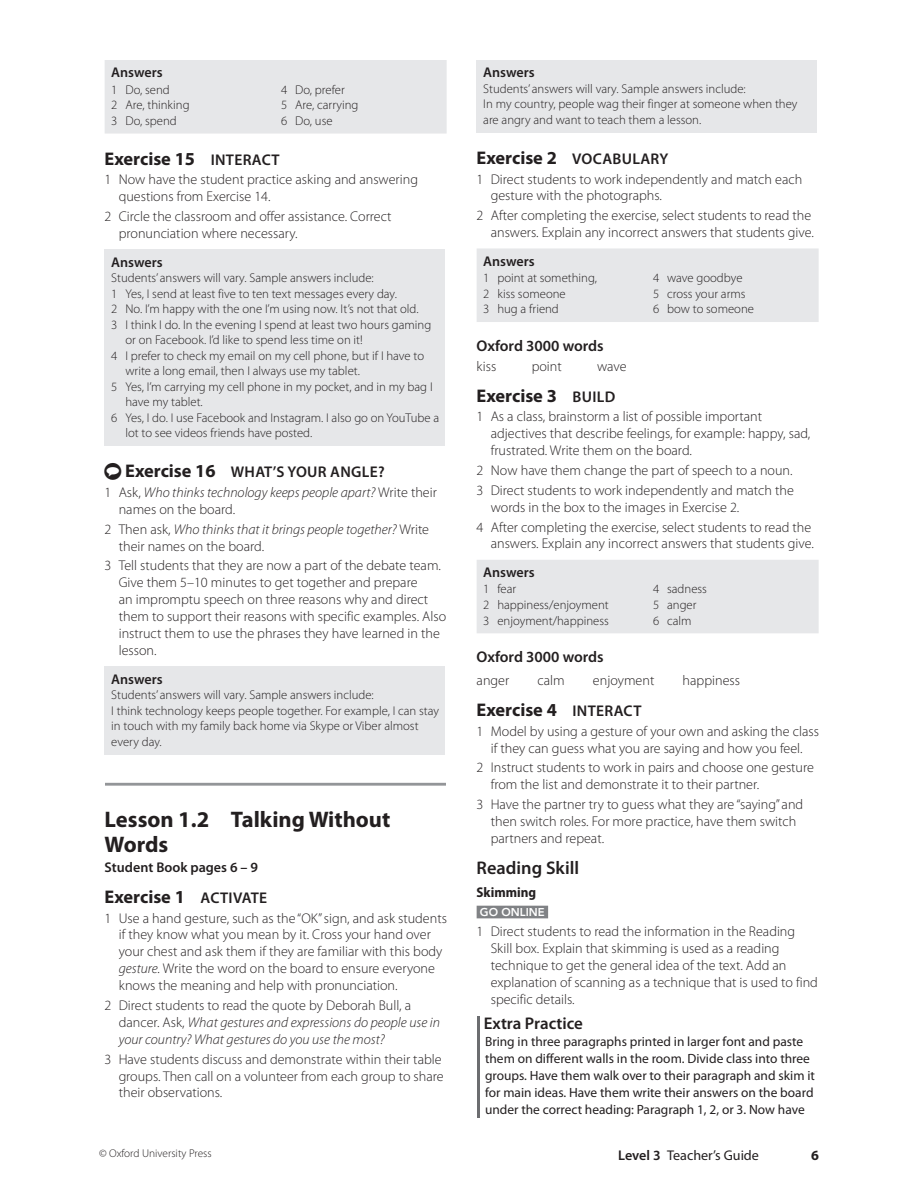
<style>
.page{position:relative;width:918px;height:1188px;background:#fff}
.page>*{position:absolute;margin:0;border:0;box-sizing:border-box;transform-origin:0 0}
.t1{font:700 22.65px/25.3px "Myriad Pro";color:#231f20}
.t2{font:700 18.3px "Myriad Pro";color:#231f20}
.t3{font:600 18.3px "Myriad Pro";color:#231f20}
.t4{font:600 16.95px "Myriad Pro";color:#231f20}
.t5{font:600 15.45px "Myriad Pro";letter-spacing:.02em;color:#231f20}
.t6{font:600 15.45px "Myriad Pro";color:#231f20}
.t7{font:300 14.1px/17px "Myriad Pro";color:#231f20}
.t8{font:italic 300 14.1px/17px "Myriad Pro";color:#231f20}
.t9{font:600 14.1px "Myriad Pro";color:#231f20}
.t10{font:14.1px "Myriad Pro";color:#231f20}
.t11{font:700 semi-condensed 14.1px "Myriad Pro";color:#231f20}
.t12{font:700 14.1px "Myriad Pro";color:#231f20}
.t13{font:13.35px/17px "Myriad Pro";color:#231f20}
.t14{font:300 12.75px/15.5px "Myriad Pro";color:#231f20}
.t15{font:300 11.25px "Myriad Pro";color:#231f20}
.t16{font:800 11.25px "Avenir LT Std";color:#fff}
.s1{font-weight:600;font-size:15.45px}
.s2{font-weight:700;font-size:18.3px}
.s3{font-style:normal}
.s4{font-style:italic}
.s5{font-weight:600}
</style>
<div class="page">
<div style="left:477px;top:906px;width:71px;height:12px;background:#808285"></div>
<hr style="left:477px;top:1016px;width:3px;height:17px;background:#6c6d70">
<hr style="left:477px;top:1032px;width:3px;height:85px;background:#6c6d70">
<div style="left:477px;top:60px;width:340px;height:73px;background:#e6e7e9"></div>
<div style="left:477px;top:248px;width:342px;height:74px;background:#e6e7e9"></div>
<div style="left:477px;top:560px;width:342px;height:73px;background:#e6e7e9"></div>
<hr style="left:105px;top:783px;width:341px;height:3px;background:#939598">
<div style="left:105px;top:60px;width:342px;height:74px;background:#e6e7e9"></div>
<div style="left:105px;top:249px;width:340px;height:197px;background:#e6e7e9"></div>
<div style="left:105px;top:666px;width:340px;height:89px;background:#e6e7e9"></div>
<p class="t9" style="left:111px;top:67px;width:53px">Answers</p>
<p class="t14" style="left:111px;top:83px;width:80px">1 Do, send<br>2 Are, thinking<br>3 Do, spend</p>
<p class="t14" style="left:281px;top:83px;width:79px">4 Do, prefer<br>5 Are, carrying<br>6 Do, use</p>
<p class="t2" style="left:105px;top:151px;width:177px">Exercise 15 <span class="s1">INTERACT</span></p>
<p class="t7" style="left:119px;top:172px;width:301px;text-indent:-14px">1 Now have the student practice asking and answering questions from Exercise 14.</p>
<p class="t7" style="left:119px;top:209px;width:274px;text-indent:-14px">2 Circle the classroom and offer assistance. Correct pronunciation where necessary.</p>
<p class="t9" style="left:111px;top:257px;width:53px">Answers</p>
<p class="t14" style="left:111px;top:271px;width:264px">Students’ answers will vary. Sample answers include:</p>
<p class="t14" style="left:111px;top:287px;width:287px">1 Yes, I send at least five to ten text messages every day.</p>
<p class="t14" style="left:111px;top:302px;width:309px">2 No. I’m happy with the one I’m using now. It’s not that old.</p>
<p class="t14" style="left:111px;top:318px;width:322px">3 I think I do. In the evening I spend at least two hours gaming</p>
<p class="t14" style="left:125px;top:333px;width:239px">or on Facebook. I’d like to spend less time on it!</p>
<p class="t14" style="left:111px;top:349px;width:314px">4 I prefer to check my email on my cell phone, but if I have to</p>
<p class="t14" style="left:125px;top:364px;width:236px">write a long email, then I always use my tablet.</p>
<p class="t14" style="left:111px;top:380px;width:323px">5 Yes, I’m carrying my cell phone in my pocket, and in my bag I</p>
<p class="t14" style="left:125px;top:395px;width:79px">have my tablet.</p>
<p class="t14" style="left:111px;top:411px;width:329px">6 Yes, I do. I use Facebook and Instagram. I also go on YouTube a</p>
<p class="t14" style="left:125px;top:426px;width:188px">lot to see videos friends have posted.</p>
<p class="t5" style="left:105px;top:466px;width:282px">▼ <span class="s2">Exercise 16</span> WHAT’S YOUR ANGLE?</p>
<p class="t8" style="left:119px;top:485px;width:320px;text-indent:-14px"><span class="s3">1 Ask,</span> Who thinks technology keeps people apart? <span class="s3">Write their names on the board.</span></p>
<p class="t8" style="left:119px;top:522px;width:312px;text-indent:-14px"><span class="s3">2 Then ask,</span> Who thinks that it brings people together? <span class="s3">Write their names on the board.</span></p>
<p class="t7" style="left:119px;top:558px;width:329px;text-indent:-14px">3 Tell students that they are now a part of the debate team.<br>Give them 5–10 minutes to get together and prepare<br>an impromptu speech on three reasons why and direct them to support their reasons with specific examples. Also instruct them to use the phrases they have learned in the lesson.</p>
<p class="t9" style="left:111px;top:674px;width:53px">Answers</p>
<p class="t14" style="left:111px;top:688px;width:329px">Students’ answers will vary. Sample answers include:<br>I think technology keeps people together. For example, I can stay in touch with my family back home via Skype or Viber almost every day.</p>
<p class="t1" style="left:105px;top:808px;width:287px">Lesson 1.2 Talking Without<br>Words</p>
<p class="t9" style="left:105px;top:862px;width:155px">Student Book pages 6 – 9</p>
<p class="t2" style="left:105px;top:890px;width:164px">Exercise 1 <span class="s1">ACTIVATE</span></p>
<p class="t7" style="left:119px;top:910px;width:330px;text-indent:-14px">1 Use a hand gesture, such as the “OK” sign, and ask students if they know what you mean by it. Cross your hand over your chest and ask them if they are familiar with this body <span class="s4">gesture.</span> Write the word on the board to ensure everyone knows the meaning and help with pronunciation.</p>
<p class="t8" style="left:119px;top:998px;width:323px;text-indent:-14px"><span class="s3">2 Direct students to read the quote by Deborah Bull, a dancer. Ask,</span> What gestures and expressions do people use in your country? What gestures do you use the most?</p>
<p class="t7" style="left:119px;top:1052px;width:326px;text-indent:-14px">3 Have students discuss and demonstrate within their table groups. Then call on a volunteer from each group to share their observations.</p>
<p class="t9" style="left:483px;top:67px;width:53px">Answers</p>
<p class="t14" style="left:483px;top:82px;width:316px">Students’ answers will vary. Sample answers include:<br>In my country, people wag their finger at someone when they are angry and want to teach them a lesson.</p>
<p class="t5" style="left:477px;top:153px;width:193px"><span class="s2">Exercise 2</span> VOCABULARY</p>
<p class="t7" style="left:491px;top:171px;width:313px;text-indent:-14px">1 Direct students to work independently and match each gesture with the photographs.</p>
<p class="t7" style="left:477px;top:208px;width:339px;text-align:right">2 After completing the exercise, select students to read the answers. Explain any incorrect answers that students give.</p>
<p class="t9" style="left:483px;top:256px;width:53px">Answers</p>
<p class="t14" style="left:483px;top:271px;width:115px">1 point at something,<br>2 kiss someone<br>3 hug a friend</p>
<p class="t14" style="left:653px;top:271px;width:102px">4 wave goodbye<br>5 cross your arms<br>6 bow to someone</p>
<p class="t6" style="left:477px;top:340px;width:129px">Oxford 3000 words</p>
<p class="t7" style="left:477px;top:359px;width:21px">kiss</p>
<p class="t7" style="left:532px;top:359px;width:32px">point</p>
<p class="t7" style="left:597px;top:359px;width:31px">wave</p>
<p class="t2" style="left:477px;top:389px;width:140px">Exercise 3 <span class="s1">BUILD</span></p>
<p class="t7" style="left:491px;top:409px;width:321px;text-indent:-14px">1 As a class, brainstorm a list of possible important adjectives that describe feelings, for example: happy, sad, frustrated. Write them on the board.</p>
<p class="t7" style="left:477px;top:462px;width:319px;line-height:19.8px">2 Now have them change the part of speech to a noun.<br>3 Direct students to work independently and match the</p>
<p class="t7" style="left:477px;top:498px;width:336px;line-height:19.8px;text-indent:14px">words in the box to the images in Exercise 2.<br>4 After completing the exercise, select students to read the</p>
<p class="t7" style="left:483px;top:531px;width:332px;line-height:28.7px;text-indent:7px">answers. Explain any incorrect answers that students give.<br><span class="s5">Answers</span></p>
<p class="t14" style="left:483px;top:582px;width:127px">1 fear<br>2 happiness/enjoyment<br>3 enjoyment/happiness</p>
<p class="t14" style="left:653px;top:582px;width:55px">4 sadness<br>5 anger<br>6 calm</p>
<p class="t6" style="left:477px;top:651px;width:129px">Oxford 3000 words</p>
<p class="t7" style="left:477px;top:673px;width:34px">anger</p>
<p class="t7" style="left:538px;top:673px;width:29px">calm</p>
<p class="t7" style="left:593px;top:673px;width:63px">enjoyment</p>
<p class="t7" style="left:683px;top:673px;width:59px">happiness</p>
<p class="t2" style="left:477px;top:703px;width:166px">Exercise 4 <span class="s1">INTERACT</span></p>
<p class="t7" style="left:477px;top:724px;width:344px;text-align:center">1 Model by using a gesture of your own and asking the class if they can guess what you are saying and how you feel.</p>
<p class="t7" style="left:491px;top:760px;width:325px;text-indent:-14px">2 Instruct students to work in pairs and choose one gesture from the list and demonstrate it to their partner.</p>
<p class="t7" style="left:491px;top:797px;width:314px;text-indent:-14px">3 Have the partner try to guess what they are “saying” and then switch roles. For more practice, have them switch partners and repeat.</p>
<p class="t3" style="left:477px;top:861px;width:104px">Reading Skill</p>
<p class="t11" style="left:477px;top:886px;width:61px">Skimming</p>
<p class="t16" style="left:480px;top:908px;width:66px">GO ONLINE</p>
<p class="t7" style="left:491px;top:924px;width:329px;text-indent:-14px">1 Direct students to read the information in the Reading Skill box. Explain that skimming is used as a reading technique to get the general idea of the text. Add an explanation of scanning as a technique that is used to find specific details.</p>
<p class="t4" style="left:484px;top:1017px;width:101px">Extra Practice</p>
<p class="t13" style="left:485px;top:1034px;width:331px">Bring in three paragraphs printed in larger font and paste them on different walls in the room. Divide class into three groups. Have them walk over to their paragraph and skim it for main ideas. Have them write their answers on the board under the correct heading: Paragraph 1, 2, or 3. Now have</p>
<p class="t15" style="left:99px;top:1149px;width:114px">© Oxford University Press</p>
<p class="t10" style="left:618px;top:1149px;width:142px"><span class="s5">Level 3</span> Teacher’s Guide</p>
<p class="t12" style="left:811px;top:1149px;width:9px">6</p>
</div>
